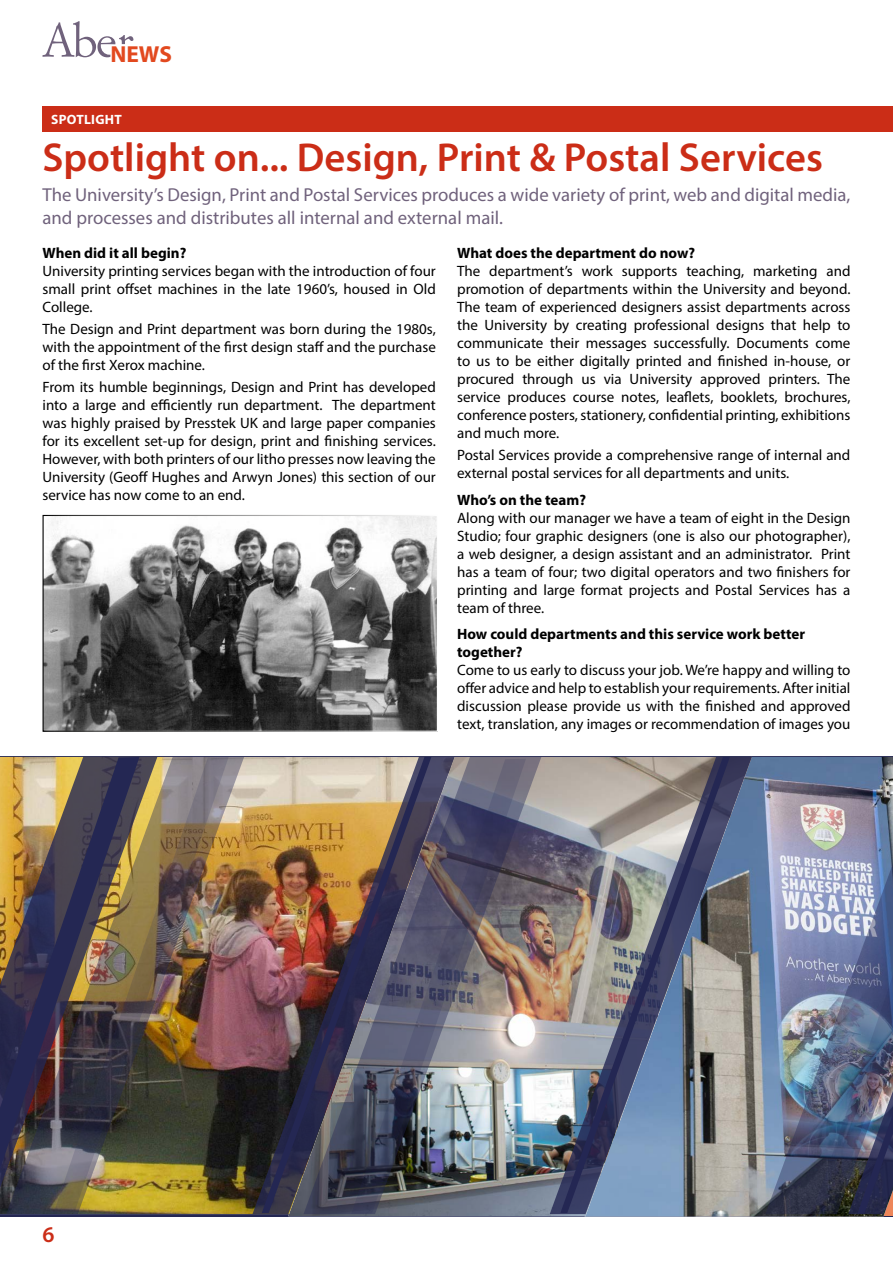
<style>
.page{position:relative;width:893px;height:1263px;background:#fff}
.page>*{position:absolute;margin:0;border:0;box-sizing:border-box;transform-origin:0 0}
.t1{font:600 40.5px "Myriad Pro";color:#cb2d17}
.t2{font:700 23.25px "Myriad Pro";color:#e2491f}
.t3{font:600 22.5px "Myriad Pro";color:#cb2d17}
.t4{font:18.75px/22.5px "Myriad Pro";color:#70627c}
.t5{font:15px/18px "Myriad Pro";color:#000;text-align:justify}
.t6{font:700 15px/18px "Myriad Pro";color:#000}
.t7{font:700 13.5px "Myriad Pro";letter-spacing:.02em;color:#fff}
</style>
<div class="page">
<img style="left:45px;top:517px;width:391px;height:213px">
<div style="left:43px;top:515px;width:395px;height:217px;border:1px solid #fff"></div>
<img style="left:753px;top:757px;width:95px;height:459px">
<svg style="left:0;top:756px;width:170px;height:461px;background:#6f5d46"></svg>
<img style="left:441px;top:756px;width:110px;height:459px">
<svg style="left:6px;top:757px;width:18px;height:457px;background:#735d41"></svg>
<img style="left:24px;top:756px;width:228px;height:459px">
<svg style="left:765px;top:757px;width:18px;height:457px;background:#8295b7"></svg>
<img style="left:783px;top:756px;width:65px;height:459px">
<img style="left:441px;top:757px;width:14px;height:457px">
<img style="left:252px;top:756px;width:189px;height:461px">
<svg style="left:550px;top:757px;width:202px;height:457px;background:#7c7e82"></svg>
<img style="left:551px;top:756px;width:188px;height:461px">
<img style="left:848px;top:756px;width:45px;height:461px">
<svg style="left:43px;top:21px;width:90px;height:36px"></svg>
<div style="left:43px;top:106px;width:850px;height:26px;background:#cb2d17"></div>
<h2 class="t2" style="left:110px;top:39px;width:63px">NEWS</h2>
<p class="t7" style="left:51px;top:111px;width:72px">SPOTLIGHT</p>
<h1 class="t1" style="left:43px;top:131px;width:782px">Spotlight on... Design, Print &amp; Postal Services</h1>
<p class="t4" style="left:43px;top:183px;width:809px">The University’s Design, Print and Postal Services produces a wide variety of print, web and digital media, and processes and distributes all internal and external mail.</p>
<p class="t6" style="left:43px;top:243px;width:145px">When did it all begin?</p>
<p class="t5" style="left:43px;top:262px;width:395px">University printing services began with the introduction of four small print offset machines in the late 1960’s, housed in Old College.</p>
<p class="t5" style="left:43px;top:320px;width:395px">The Design and Print department was born during the 1980s, with the appointment of the first design staff and the purchase of the first Xerox machine.</p>
<p class="t5" style="left:43px;top:378px;width:395px">From its humble beginnings, Design and Print has developed into a large and efficiently run department. The department was highly praised by Presstek UK and large paper companies for its excellent set-up for design, print and finishing services.<br>However, with both printers of our litho presses now leaving the University (Geoff Hughes and Arwyn Jones) this section of our service has now come to an end.</p>
<p class="t6" style="left:457px;top:243px;width:239px">What does the department do now?</p>
<p class="t5" style="left:457px;top:262px;width:395px">The department’s work supports teaching, marketing and promotion of departments within the University and beyond.<br>The team of experienced designers assist departments across the University by creating professional designs that help to communicate their messages successfully. Documents come to us to be either digitally printed and finished in-house, or procured through us via University approved printers. The service produces course notes, leaflets, booklets, brochures, conference posters, stationery, confidential printing, exhibitions and much more.</p>
<p class="t5" style="left:457px;top:446px;width:395px">Postal Services provide a comprehensive range of internal and external postal services for all departments and units.</p>
<p class="t6" style="left:457px;top:490px;width:130px">Who’s on the team?</p>
<p class="t5" style="left:457px;top:508px;width:395px">Along with our manager we have a team of eight in the Design Studio; four graphic designers (one is also our photographer), a web designer, a design assistant and an administrator. Print has a team of four; two digital operators and two finishers for printing and large format projects and Postal Services has a team of three.</p>
<p class="t6" style="left:457px;top:625px;width:349px">How could departments and this service work better together?</p>
<p class="t5" style="left:457px;top:661px;width:395px">Come to us early to discuss your job. We’re happy and willing to offer advice and help to establish your requirements. After initial discussion please provide us with the finished and approved text, translation, any images or recommendation of images you</p>
<h3 class="t3" style="left:43px;top:1220px;width:14px">6</h3>
</div>
